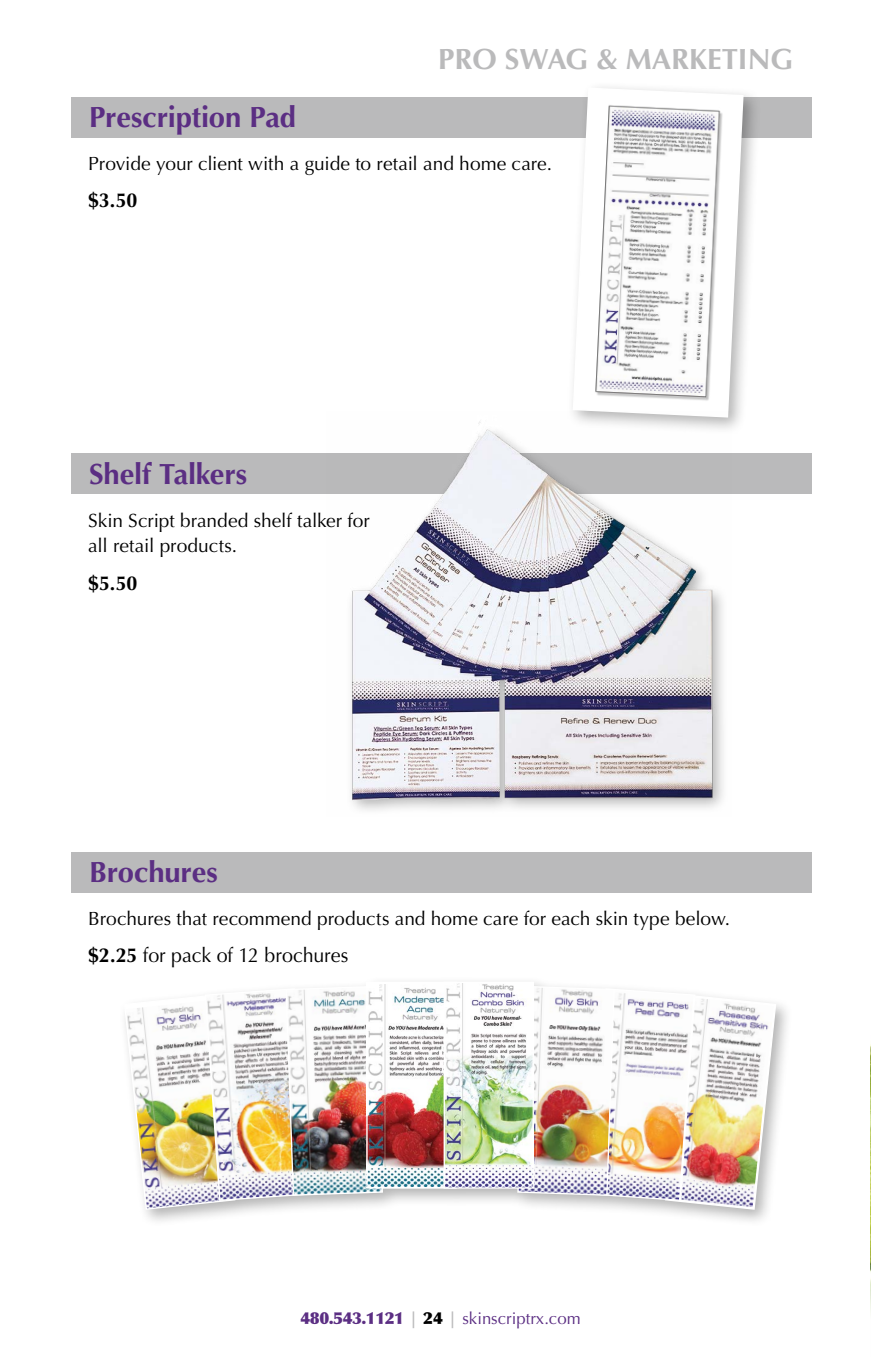
<style>
.page{position:relative;width:871px;height:1357px;background:#fff}
.page>*{position:absolute;margin:0;border:0;box-sizing:border-box;transform-origin:0 0}
.t1{font:700 29.25px "Optima";letter-spacing:-.005em;color:#5b2e83}
.t2{font:700 29.25px "Optima";color:#bababb}
.t3{font:20.25px "Optima";color:#000}
.t4{font:700 20.25px "Optima";color:#000}
.t5{font:19.12px/25.9px "Optima";color:#000}
.t6{font:16.65px "Optima";color:#5b2e83}
.s1{font-weight:700}
.s2{font-weight:900}
.s3{font-weight:700;color:#bababb}
.s4{font-weight:900;color:#000}
</style>
<div class="page">
<img style="left:870px;top:1044px;width:1px;height:269px">
<div style="left:71px;top:97px;width:740px;height:40px;background:#bababb"></div>
<div style="left:71px;top:453px;width:740px;height:41px;background:#bababb"></div>
<div style="left:71px;top:852px;width:740px;height:40px;background:#bababb"></div>
<div style="left:566px;top:80px;width:195px;height:355px;background:#000;opacity:.3"></div>
<svg style="left:572px;top:87px;width:172px;height:331px"></svg>
<img style="left:351px;top:412px;width:380px;height:399px">
<div style="left:119px;top:975px;width:675px;height:252px;background:#000;opacity:.3"></div>
<img style="left:123px;top:985px;width:261px;height:225px">
<img style="left:368px;top:984px;width:75px;height:202px">
<div style="left:366px;top:981px;width:91px;height:207px;border:1px solid #fff"></div>
<img style="left:516px;top:985px;width:261px;height:225px">
<img style="left:445px;top:983px;width:87px;height:203px">
<div style="left:443px;top:981px;width:91px;height:207px;border:1px solid #fff"></div>
<h1 class="t1" style="left:89px;top:100px;width:209px">Prescription Pad</h1>
<h1 class="t2" style="left:438px;top:42px;width:356px">PRO SWAG &amp; MARKETING</h1>
<p class="t5" style="left:88px;top:151px;width:465px">Provide your client with a guide to retail and home care.</p>
<p class="t4" style="left:88px;top:188px;width:51px">$3.50</p>
<h1 class="t1" style="left:89px;top:457px;width:160px">Shelf Talkers</h1>
<p class="t5" style="left:88px;top:507px;width:283px">Skin Script branded shelf talker for all retail products.</p>
<p class="t4" style="left:88px;top:571px;width:51px">$5.50</p>
<h1 class="t1" style="left:89px;top:855px;width:130px">Brochures</h1>
<p class="t5" style="left:88px;top:906px;width:643px">Brochures that recommend products and home care for each skin type below.</p>
<p class="t3" style="left:88px;top:944px;width:262px"><span class="s1">$2.25</span> for pack of 12 brochures</p>
<p class="t6" style="left:300px;top:1308px;width:282px"><span class="s2">480.543.1121</span> <span class="s3">|</span> <span class="s4">24</span> <span class="s3">|</span> skinscriptrx.com</p>
</div>
